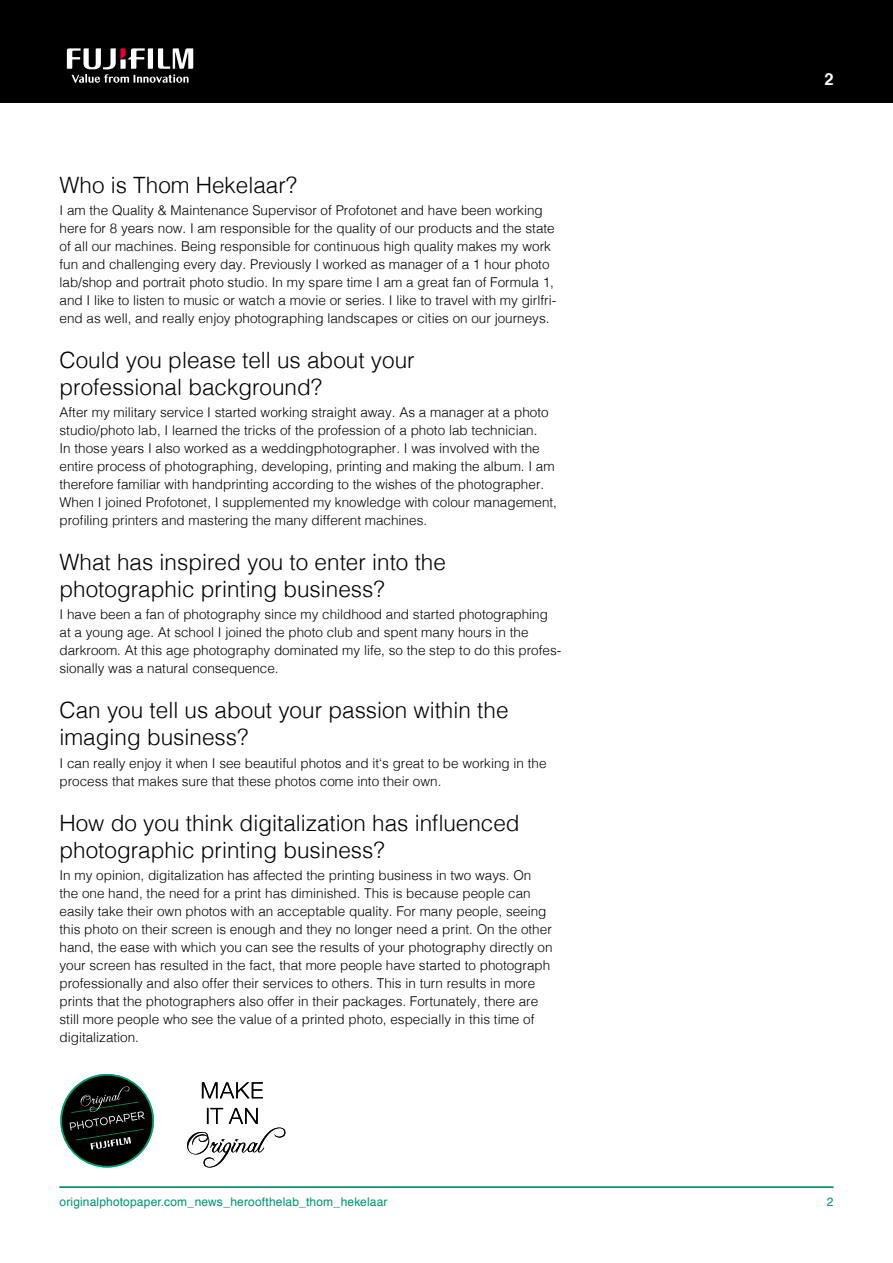
<style>
.page{position:relative;width:893px;height:1263px;background:#fff}
.page>*{position:absolute;margin:0;border:0;box-sizing:border-box;transform-origin:0 0}
.t1{font:300 22.5px/27px "Helvetica";color:#000}
.t2{font:700 16.5px "Helvetica";color:#fff}
.t3{font:300 13.5px/18px "Helvetica";color:#000}
.t4{font:12px "Helvetica";letter-spacing:.015em;color:#01916d}
</style>
<div class="page">
<div style="left:0;top:0;width:893px;height:102px;background:#000"></div>
<svg style="left:67px;top:48px;width:126px;height:35px"></svg>
<svg style="left:60px;top:1074px;width:94px;height:94px"></svg>
<svg style="left:202px;top:1082px;width:61px;height:16px"></svg>
<svg style="left:187px;top:1108px;width:98px;height:59px"></svg>
<hr style="left:60px;top:1186px;width:773px;height:2px;background:#01916d">
<h1 class="t1" style="left:60px;top:170px;width:239px">Who is Thom Hekelaar?</h1>
<p class="t3" style="left:60px;top:200px;width:498px">I am the Quality &amp; Maintenance Supervisor of Profotonet and have been working here for 8 years now. I am responsible for the quality of our products and the state of all our machines. Being responsible for continuous high quality makes my work fun and challenging every day. Previously I worked as manager of a 1 hour photo lab/shop and portrait photo studio. In my spare time I am a great fan of Formula 1, and I like to listen to music or watch a movie or series. I like to travel with my girlfri&shy;end as well, and really enjoy photographing landscapes or cities on our journeys.</p>
<h1 class="t1" style="left:60px;top:345px;width:357px">Could you please tell us about your professional background?</h1>
<p class="t3" style="left:60px;top:402px;width:499px">After my military service I started working straight away. As a manager at a photo studio/photo lab, I learned the tricks of the profession of a photo lab technician.<br>In those years I also worked as a weddingphotographer. I was involved with the entire process of photographing, developing, printing and making the album. I am therefore familiar with handprinting according to the wishes of the photographer.<br>When I joined Profotonet, I supplemented my knowledge with colour management, profiling printers and mastering the many different machines.</p>
<h1 class="t1" style="left:60px;top:547px;width:388px">What has inspired you to enter into the photographic printing business?</h1>
<p class="t3" style="left:60px;top:605px;width:503px">I have been a fan of photography since my childhood and started photographing at a young age. At school I joined the photo club and spent many hours in the darkroom. At this age photography dominated my life, so the step to do this profes&shy;sionally was a natural consequence.</p>
<h1 class="t1" style="left:60px;top:695px;width:450px">Can you tell us about your passion within the imaging business?</h1>
<p class="t3" style="left:60px;top:753px;width:488px">I can really enjoy it when I see beautiful photos and it‘s great to be working in the process that makes sure that these photos come into their own.</p>
<h1 class="t1" style="left:60px;top:808px;width:462px">How do you think digitalization has influenced photographic printing business?</h1>
<p class="t3" style="left:60px;top:865px;width:494px">In my opinion, digitalization has affected the printing business in two ways. On the one hand, the need for a print has diminished. This is because people can easily take their own photos with an acceptable quality. For many people, seeing this photo on their screen is enough and they no longer need a print. On the other hand, the ease with which you can see the results of your photography directly on your screen has resulted in the fact, that more people have started to photograph professionally and also offer their services to others. This in turn results in more prints that the photographers also offer in their packages. Fortunately, there are still more people who see the value of a printed photo, especially in this time of digitalization.</p>
<p class="t4" style="left:60px;top:1192px;width:329px">originalphotopaper.com_news_heroofthelab_thom_hekelaar</p>
<p class="t2" style="left:825px;top:66px;width:11px">2</p>
<p class="t4" style="left:827px;top:1192px;width:8px">2</p>
</div>
